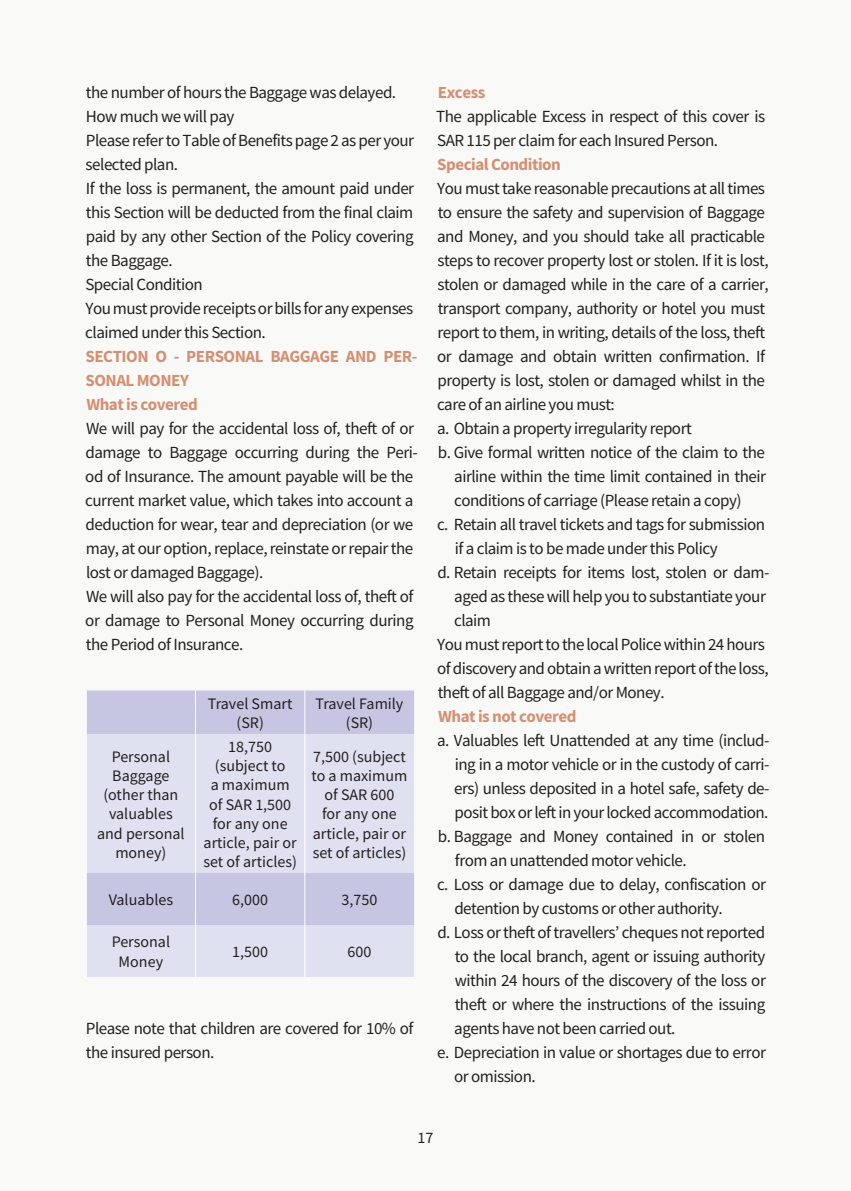
<style>
.page{position:relative;width:851px;height:1191px;background:#fff}
.page>*{position:absolute;margin:0;border:0;box-sizing:border-box;transform-origin:0 0}
.GIG-Page_Bodytext{font:17px/24px "Source Sans Pro";letter-spacing:-.03em;color:#231f20}
.GIG-Page_Bodytext-2{font:700 17px/24px "Source Sans Pro";letter-spacing:-.03em;color:#d49073}
.GIG-Table-Bodytext{font:16px/19.2px "Source Sans Pro";color:#231f20;text-align:center}
</style>
<div class="page">
<div style="left:0;top:0;width:850px;height:1191px;background:#f9faf8"></div>
<div style="left:87px;top:690px;width:327px;height:44px;background:#c6c6e2"></div>
<svg style="left:87px;top:734px;width:327px;height:243px;fill:#e0e1f0"></svg>
<hr style="left:86px;top:690px;width:1px;height:44px;background:#fff">
<hr style="left:195px;top:690px;width:1px;height:44px;background:#fff">
<hr style="left:86px;top:734px;width:1px;height:139px;background:#fff">
<hr style="left:195px;top:734px;width:1px;height:139px;background:#fff">
<hr style="left:86px;top:873px;width:1px;height:52px;background:#fff">
<hr style="left:195px;top:873px;width:1px;height:52px;background:#fff">
<hr style="left:86px;top:925px;width:1px;height:52px;background:#fff">
<hr style="left:195px;top:925px;width:1px;height:52px;background:#fff">
<hr style="left:304px;top:690px;width:1px;height:44px;background:#fff">
<hr style="left:304px;top:734px;width:1px;height:139px;background:#fff">
<hr style="left:304px;top:873px;width:1px;height:52px;background:#fff">
<hr style="left:304px;top:925px;width:1px;height:52px;background:#fff">
<p class="GIG-Page_Bodytext" style="left:86px;top:80px;width:311px">the number of hours the Baggage was delayed.</p>
<p class="GIG-Page_Bodytext" style="left:86px;top:104px;width:150px">How much we will pay</p>
<p class="GIG-Page_Bodytext" style="left:86px;top:128px;width:330px">Please refer to Table of Benefits page 2 as per your selected plan.</p>
<p class="GIG-Page_Bodytext" style="left:86px;top:176px;width:330px;text-align:justify">If the loss is permanent, the amount paid under this Section will be deducted from the final claim paid by any other Section of the Policy covering the Baggage.</p>
<p class="GIG-Page_Bodytext" style="left:85px;top:272px;width:119px">Special Condition</p>
<p class="GIG-Page_Bodytext" style="left:85px;top:296px;width:329px">You must provide receipts or bills for any expenses claimed under this Section.</p>
<p class="GIG-Page_Bodytext-2" style="left:85px;top:344px;width:333px">SECTION O - PERSONAL BAGGAGE AND PER-<br>SONAL MONEY</p>
<p class="GIG-Page_Bodytext-2" style="left:86px;top:392px;width:113px">What is covered</p>
<p class="GIG-Page_Bodytext" style="left:85px;top:416px;width:334px">We will pay for the accidental loss of, theft of or damage to Baggage occurring during the Peri&shy;od of Insurance. The amount payable will be the current market value, which takes into account a deduction for wear, tear and depreciation (or we may, at our option, replace, reinstate or repair the lost or damaged Baggage).</p>
<p class="GIG-Page_Bodytext" style="left:85px;top:584px;width:330px;text-align:justify">We will also pay for the accidental loss of, theft of or damage to Personal Money occurring during the Period of Insurance.</p>
<p class="GIG-Table-Bodytext" style="left:208px;top:694px;width:86px">Travel Smart (SR)</p>
<p class="GIG-Table-Bodytext" style="left:315px;top:694px;width:89px">Travel Family (SR)</p>
<p class="GIG-Table-Bodytext" style="left:97px;top:746px;width:89px">Personal<br>Baggage (other than valuables and personal money)</p>
<p class="GIG-Table-Bodytext" style="left:203px;top:737px;width:95px">18,750 (subject to<br>a maximum of SAR 1,500 for any one article, pair or set of articles)</p>
<p class="GIG-Table-Bodytext" style="left:311px;top:746px;width:97px">7,500 (subject to a maximum of SAR 600<br>for any one article, pair or set of articles)</p>
<p class="GIG-Table-Bodytext" style="left:109px;top:890px;width:66px">Valuables</p>
<p class="GIG-Table-Bodytext" style="left:232px;top:890px;width:37px">6,000</p>
<p class="GIG-Table-Bodytext" style="left:341px;top:890px;width:37px">3,750</p>
<p class="GIG-Table-Bodytext" style="left:112px;top:932px;width:60px">Personal<br>Money</p>
<p class="GIG-Table-Bodytext" style="left:232px;top:942px;width:37px">1,500</p>
<p class="GIG-Table-Bodytext" style="left:347px;top:942px;width:25px">600</p>
<p class="GIG-Page_Bodytext" style="left:86px;top:1016px;width:329px">Please note that children are covered for 10% of the insured person.</p>
<p class="GIG-Page_Bodytext-2" style="left:438px;top:80px;width:49px">Excess</p>
<p class="GIG-Page_Bodytext" style="left:436px;top:104px;width:330px">The applicable Excess in respect of this cover is<br>SAR 115 per claim for each Insured Person.</p>
<p class="GIG-Page_Bodytext-2" style="left:437px;top:152px;width:125px">Special Condition</p>
<p class="GIG-Page_Bodytext" style="left:437px;top:176px;width:333px">You must take reasonable precautions at all times to ensure the safety and supervision of Baggage and Money, and you should take all practicable steps to recover property lost or stolen. If it is lost, stolen or damaged while in the care of a carrier, transport company, authority or hotel you must report to them, in writing, details of the loss, theft or damage and obtain written confirmation. If property is lost, stolen or damaged whilst in the care of an airline you must:</p>
<p class="GIG-Page_Bodytext" style="left:437px;top:416px;width:256px">a. Obtain a property irregularity report</p>
<p class="GIG-Page_Bodytext" style="left:454px;top:440px;width:313px;text-align:justify;text-indent:-16px">b. Give formal written notice of the claim to the airline within the time limit contained in their conditions of carriage (Please retain a copy)</p>
<p class="GIG-Page_Bodytext" style="left:454px;top:512px;width:312px;text-indent:-18px">c. Retain all travel tickets and tags for submission if a claim is to be made under this Policy</p>
<p class="GIG-Page_Bodytext" style="left:454px;top:560px;width:317px;text-indent:-17px">d. Retain receipts for items lost, stolen or dam&shy;aged as these will help you to substantiate your claim</p>
<p class="GIG-Page_Bodytext" style="left:437px;top:632px;width:333px">You must report to the local Police within 24 hours of discovery and obtain a written report of the loss, theft of all Baggage and/or Money.</p>
<p class="GIG-Page_Bodytext-2" style="left:438px;top:704px;width:140px">What is not covered</p>
<p class="GIG-Page_Bodytext" style="left:454px;top:728px;width:317px;text-align:justify;text-indent:-17px">a. Valuables left Unattended at any time (includ&shy;ing in a motor vehicle or in the custody of carri&shy;ers) unless deposited in a hotel safe, safety de&shy;posit box or left in your locked accommodation.</p>
<p class="GIG-Page_Bodytext" style="left:455px;top:824px;width:311px;text-indent:-17px">b. Baggage and Money contained in or stolen from an unattended motor vehicle.</p>
<p class="GIG-Page_Bodytext" style="left:454px;top:872px;width:313px;text-indent:-17px">c. Loss or damage due to delay, confiscation or detention by customs or other authority.</p>
<p class="GIG-Page_Bodytext" style="left:454px;top:920px;width:313px;text-align:justify;text-indent:-17px">d. Loss or theft of travellers’ cheques not reported to the local branch, agent or issuing authority within 24 hours of the discovery of the loss or theft or where the instructions of the issuing agents have not been carried out.</p>
<p class="GIG-Page_Bodytext" style="left:454px;top:1040px;width:313px;text-indent:-17px">e. Depreciation in value or shortages due to error or omission.</p>
<p class="GIG-Table-Bodytext" style="left:417px;top:1127px;width:17px">17</p>
</div>
